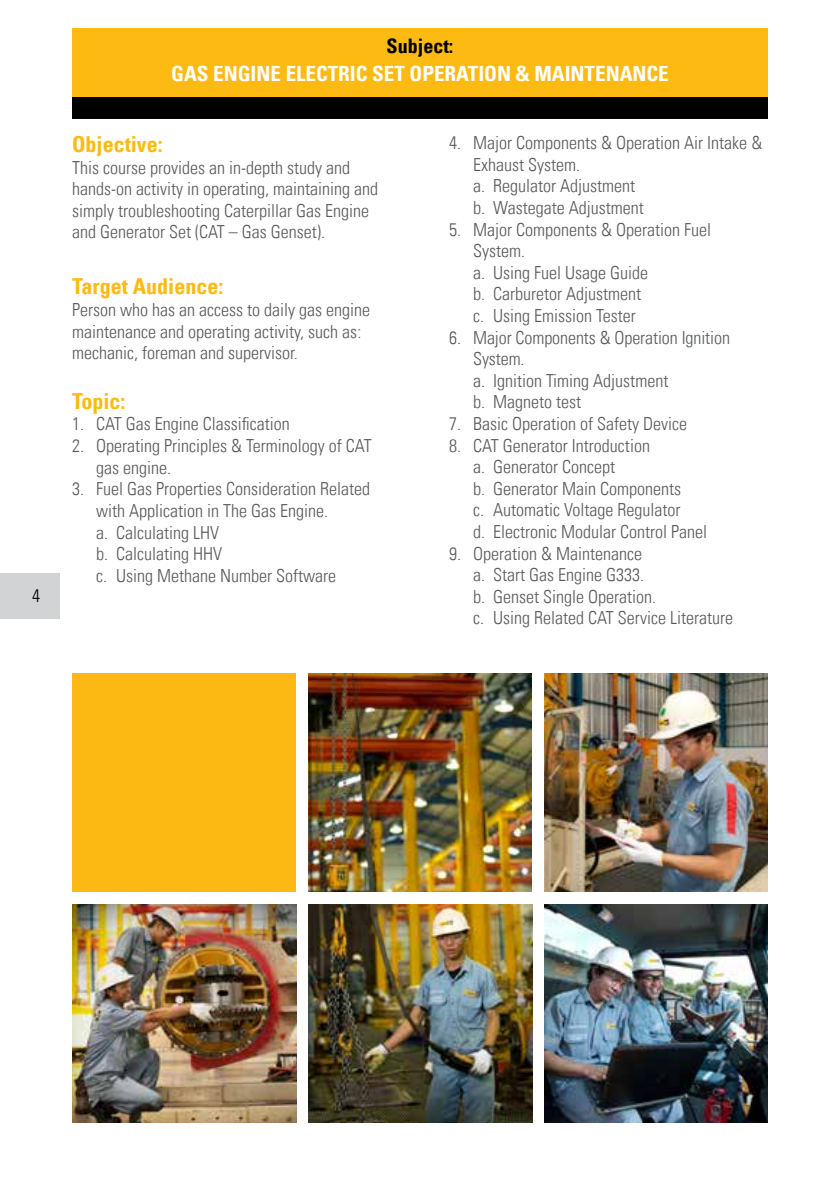
<style>
.page{position:relative;width:840px;height:1191px;background:#fff}
.page>*{position:absolute;margin:0;border:0;box-sizing:border-box;transform-origin:0 0}
.t1{font:700 condensed 22px "Univers LT";color:#fdba12}
.t2{font:700 condensed 21px "Univers LT";color:#fff}
.t3{font:700 condensed 20px "Univers LT";color:#000}
.t4{font:300 condensed 18px/21.6px "Univers LT";color:#58595b}
.t5{font:300 condensed 18px "Univers LT";color:#000}
</style>
<div class="page">
<div style="left:0;top:573px;width:60px;height:45px;background:#d1d3d4"></div>
<div style="left:72px;top:28px;width:695px;height:70px;background:#fdba12"></div>
<div style="left:72px;top:98px;width:695px;height:21px;background:#000"></div>
<img style="left:544px;top:904px;width:223px;height:219px">
<img style="left:308px;top:904px;width:224px;height:219px">
<img style="left:72px;top:904px;width:224px;height:219px">
<img style="left:544px;top:673px;width:223px;height:218px">
<img style="left:308px;top:673px;width:223px;height:218px">
<div style="left:72px;top:673px;width:224px;height:218px;background:#fdb913"></div>
<p class="t5" style="left:32px;top:584px;width:9px">4</p>
<p class="t3" style="left:386px;top:34px;width:68px">Subject:</p>
<p class="t2" style="left:171px;top:61px;width:498px">GAS ENGINE ELECTRIC SET OPERATION &amp; MAINTENANCE</p>
<p class="t1" style="left:72px;top:131px;width:92px">Objective:</p>
<p class="t4" style="left:72px;top:156px;width:307px">This course provides an in-depth study and hands-on activity in operating, maintaining and simply troubleshooting Caterpillar Gas Engine and Generator Set (CAT – Gas Genset).</p>
<p class="t1" style="left:72px;top:273px;width:153px">Target Audience:</p>
<p class="t4" style="left:72px;top:299px;width:299px">Person who has an access to daily gas engine maintenance and operating activity, such as: mechanic, foreman and supervisor.</p>
<p class="t1" style="left:72px;top:387px;width:55px">Topic:</p>
<p class="t4" style="left:72px;top:413px;width:219px">1. CAT Gas Engine Classification</p>
<p class="t4" style="left:96px;top:435px;width:277px;text-indent:-24px">2. Operating Principles &amp; Terminology of CAT gas engine.</p>
<p class="t4" style="left:96px;top:478px;width:275px;text-indent:-24px">3. Fuel Gas Properties Consideration Related with Application in The Gas Engine.<br>a. Calculating LHV<br>b. Calculating HHV<br>c. Using Methane Number Software</p>
<p class="t4" style="left:473px;top:132px;width:290px;text-indent:-24px">4. Major Components &amp; Operation Air Intake &amp;<br>Exhaust System.<br>a. Regulator Adjustment<br>b. Wastegate Adjustment</p>
<p class="t4" style="left:473px;top:218px;width:239px;text-indent:-24px">5. Major Components &amp; Operation Fuel<br>System.<br>a. Using Fuel Usage Guide<br>b. Carburetor Adjustment<br>c. Using Emission Tester</p>
<p class="t4" style="left:473px;top:326px;width:258px;text-indent:-24px">6. Major Components &amp; Operation Ignition<br>System.<br>a. Ignition Timing Adjustment<br>b. Magneto test</p>
<p class="t4" style="left:449px;top:413px;width:239px">7. Basic Operation of Safety Device</p>
<p class="t4" style="left:473px;top:434px;width:235px;text-indent:-24px">8. CAT Generator Introduction<br>a. Generator Concept<br>b. Generator Main Components<br>c. Automatic Voltage Regulator<br>d. Electronic Modular Control Panel</p>
<p class="t4" style="left:473px;top:542px;width:261px;text-indent:-24px">9. Operation &amp; Maintenance<br>a. Start Gas Engine G333.<br>b. Genset Single Operation.<br>c. Using Related CAT Service Literature</p>
</div>
